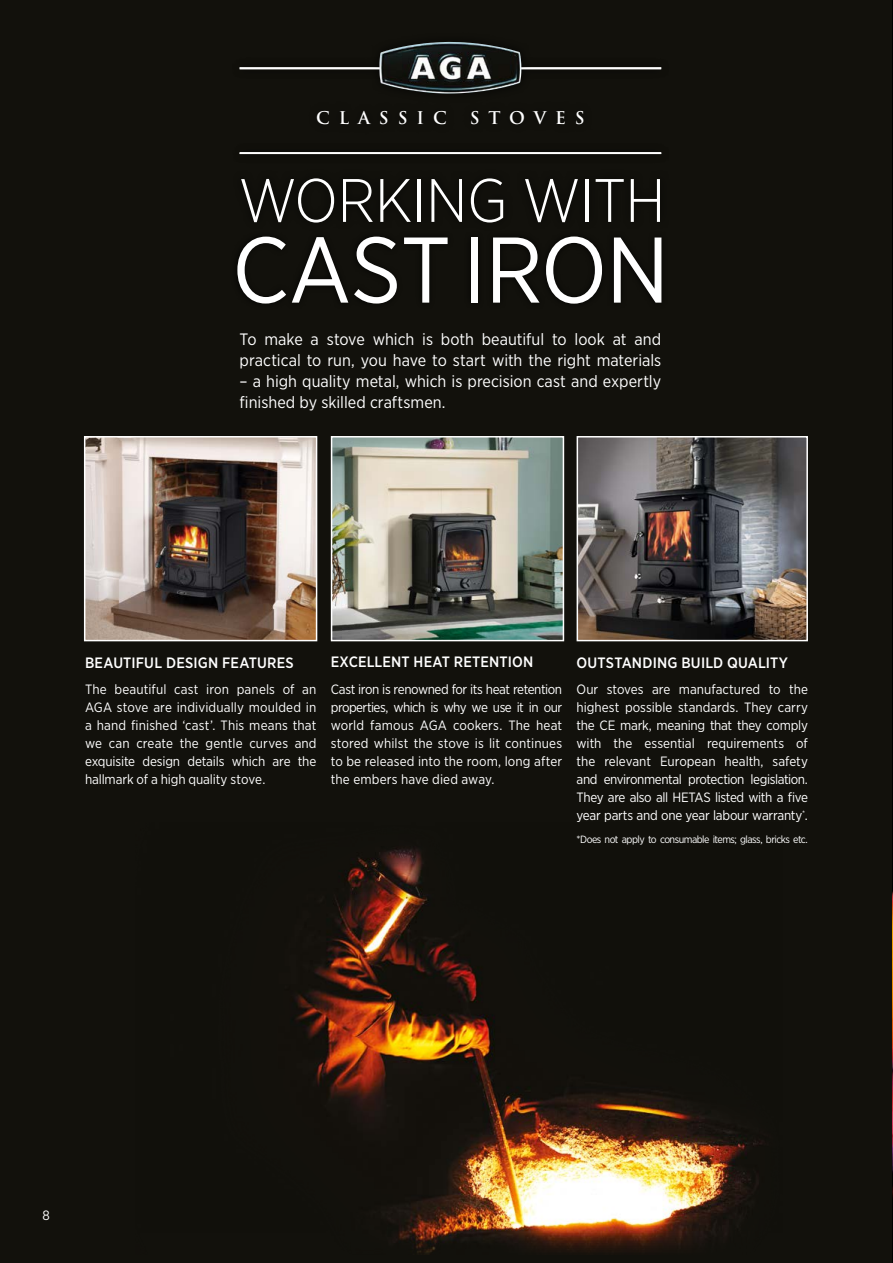
<style>
.page{position:relative;width:893px;height:1263px;background:#12110c}
.page>*{position:absolute;margin:0;border:0;box-sizing:border-box;transform-origin:0 0}
.t1{font:93px "Gotham Narrow";letter-spacing:-.01em;color:#fff}
.t2{font:300 61.2px "Gotham Narrow";letter-spacing:-.01em;color:#fff}
.t3{font:700 17.1px "Trajan Pro";letter-spacing:.52em;color:#fff}
.t4{font:16.5px/21px "Gotham Narrow";color:#fff}
.t5{font:500 15px "Gotham Narrow";letter-spacing:.01em;color:#fff}
.t6{font:13.5px/18px "Gotham Narrow";letter-spacing:-.01em;color:#fff;text-align:justify}
.t7{font:10.5px "Gotham Narrow";letter-spacing:-.05em;color:#fff}
</style>
<div class="page">
<img style="left:296px;top:848px;width:467px;height:406px">
<hr style="left:240px;top:67px;width:421px;height:2px;background:#fff">
<hr style="left:240px;top:152px;width:421px;height:1px;background:#fff">
<img style="left:379px;top:42px;width:142px;height:52px">
<hr style="left:892px;top:0;width:1px;height:1263px;background:#000">
<img style="left:892px;top:891px;width:1px;height:306px">
<img style="left:334px;top:439px;width:227px;height:199px">
<div style="left:331px;top:436px;width:233px;height:205px;border:2px solid #fff"></div>
<img style="left:87px;top:439px;width:227px;height:199px">
<div style="left:84px;top:436px;width:233px;height:205px;border:2px solid #fff"></div>
<img style="left:580px;top:439px;width:225px;height:199px">
<div style="left:577px;top:436px;width:231px;height:205px;border:2px solid #fff"></div>
<p class="t3" style="left:316px;top:107px;width:132px">CLASSIC</p>
<p class="t3" style="left:470px;top:107px;width:117px">STOVES</p>
<h2 class="t2" style="left:238px;top:163px;width:428px">WORKING WITH</h2>
<h1 class="t1" style="left:232px;top:212px;width:439px">CAST IRON</h1>
<p class="t4" style="left:240px;top:328px;width:423px">To make a stove which is both beautiful to look at and practical to run, you have to start with the right materials</p>
<p class="t4" style="left:240px;top:370px;width:423px">– a high quality metal, which is precision cast and expertly finished by skilled craftsmen.</p>
<p class="t5" style="left:85px;top:653px;width:210px">BEAUTIFUL DESIGN FEATURES</p>
<p class="t6" style="left:85px;top:680px;width:233px">The beautiful cast iron panels of an AGA stove are individually moulded in a hand finished ‘cast’. This means that we can create the gentle curves and exquisite design details which are the hallmark of a high quality stove.</p>
<p class="t5" style="left:331px;top:653px;width:204px">EXCELLENT HEAT RETENTION</p>
<p class="t6" style="left:331px;top:680px;width:233px">Cast iron is renowned for its heat retention properties, which is why we use it in our world famous AGA cookers. The heat stored whilst the stove is lit continues to be released into the room, long after the embers have died away.</p>
<p class="t5" style="left:577px;top:653px;width:213px">OUTSTANDING BUILD QUALITY</p>
<p class="t6" style="left:577px;top:680px;width:233px">Our stoves are manufactured to the highest possible standards. They carry the CE mark, meaning that they comply with the essential requirements of the relevant European health, safety and environmental protection legislation.<br>They are also all HETAS listed with a five year parts and one year labour warranty<sup>*</sup>.</p>
<p class="t7" style="left:577px;top:832px;width:233px">*Does not apply to consumable items; glass, bricks etc.</p>
<p class="t6" style="left:43px;top:1206px;width:9px">8</p>
</div>
